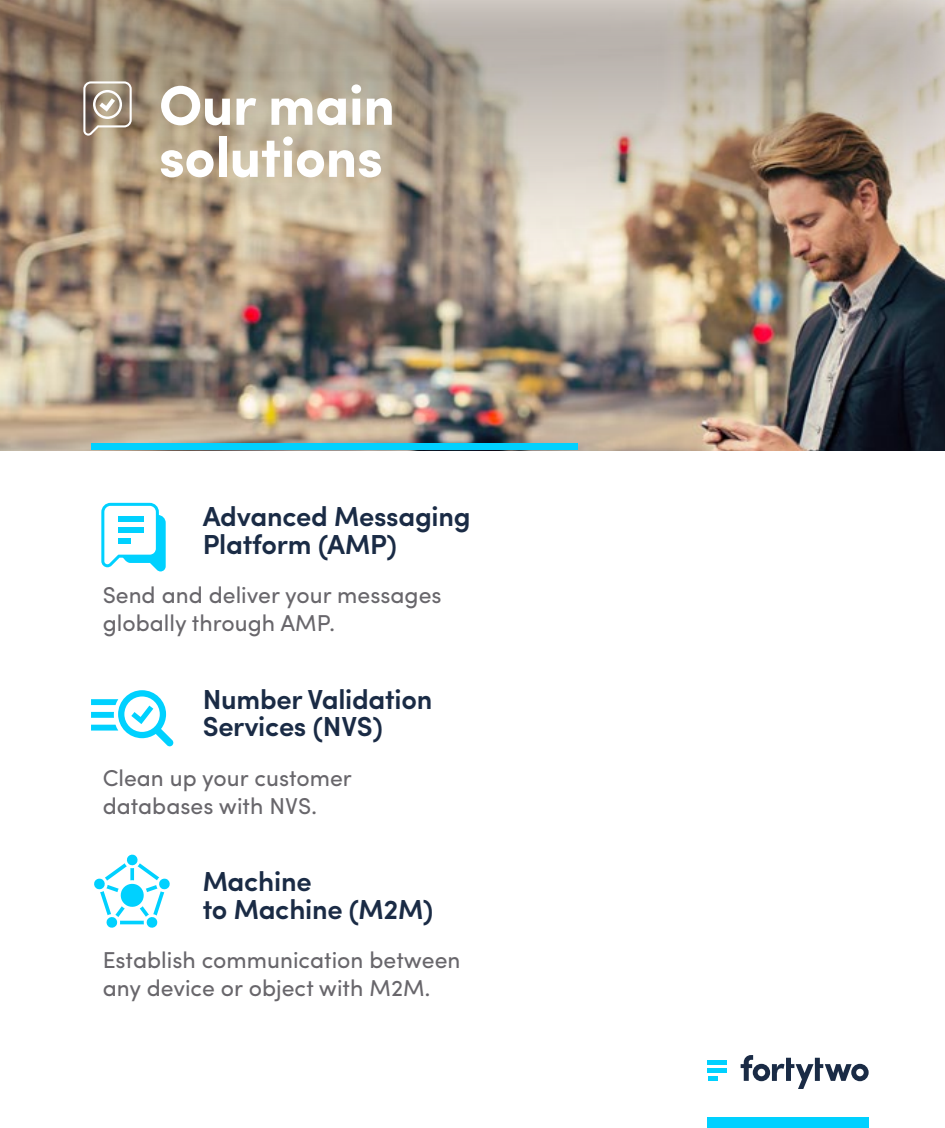
<style>
.page{position:relative;width:945px;height:1128px;background:#fff}
.page>*{position:absolute;margin:0;border:0;box-sizing:border-box;transform-origin:0 0}
.t1{font:700 56px/52px "Sofia Pro";letter-spacing:-.01em;color:#fff}
.t2{font:600 27.6px/27.8px "Sofia Pro";letter-spacing:-.01em;color:#1a2b45}
.t3{font:23px/28px "Sofia Pro";color:#68666b}
</style>
<div class="page">
<img style="left:0;top:314px;width:945px;height:136px">
<img style="left:0;top:0;width:945px;height:314px">
<div style="left:91px;top:443px;width:486px;height:7px;background:#00d1ff"></div>
<svg style="left:101px;top:502px;width:65px;height:69px"></svg>
<svg style="left:91px;top:690px;width:82px;height:56px"></svg>
<svg style="left:94px;top:854px;width:76px;height:74px"></svg>
<svg style="left:83px;top:81px;width:49px;height:55px;background:#afa191"></svg>
<hr style="left:707px;top:1060px;width:20px;height:4px;background:#00d1ff">
<hr style="left:707px;top:1068px;width:20px;height:4px;background:#00d1ff">
<hr style="left:707px;top:1076px;width:10px;height:4px;background:#00d1ff">
<svg style="left:740px;top:1055px;width:128px;height:33px"></svg>
<div style="left:707px;top:1116px;width:161px;height:11px;background:#00d1ff"></div>
<h1 class="t1" style="left:159px;top:76px;width:238px">Our main solutions</h1>
<p class="t2" style="left:203px;top:500px;width:269px">Advanced Messaging<br>Platform (AMP)</p>
<p class="t3" style="left:103px;top:579px;width:340px">Send and deliver your messages globally through AMP.</p>
<p class="t2" style="left:203px;top:683px;width:231px">Number Validation<br>Services (NVS)</p>
<p class="t3" style="left:103px;top:762px;width:251px">Clean up your customer databases with NVS.</p>
<p class="t2" style="left:203px;top:865px;width:232px">Machine<br>to Machine (M2M)</p>
<p class="t3" style="left:103px;top:944px;width:359px">Establish communication between any device or object with M2M.</p>
</div>
